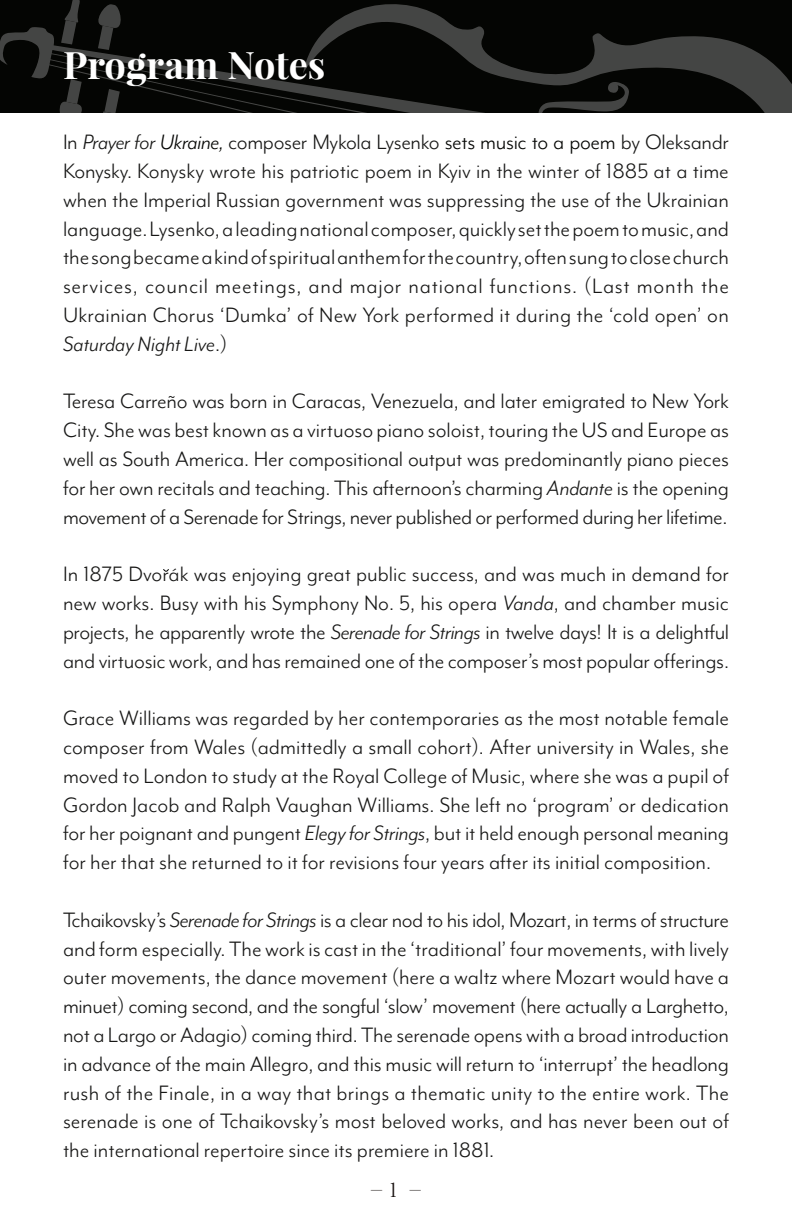
<style>
.page{position:relative;width:792px;height:1224px;background:#fff}
.page>*{position:absolute;margin:0;border:0;box-sizing:border-box;transform-origin:0 0}
.t1{font:700 38px "Playfair Display";color:#fff}
.t2{font:24px/28.8px "Mr Eaves Mod OT";color:#171716;text-align:justify}
.t3{font:22px "Baskerville";color:#1b1513}
.s1{font-style:italic}
.s2{font-style:italic;color:#040503}
.s3{color:#040503}
</style>
<div class="page">
<div style="left:0;top:0;width:792px;height:112px;background:#040503"></div>
<svg style="left:329px;top:4px;width:463px;height:109px"></svg>
<svg style="left:0;top:27px;width:485px;height:86px"></svg>
<svg style="left:52px;top:48px;width:685px;height:65px"></svg>
<svg style="left:51px;top:53px;width:683px;height:60px"></svg>
<svg style="left:56px;top:79px;width:33px;height:34px"></svg>
<svg style="left:102px;top:89px;width:18px;height:24px"></svg>
<svg style="left:61px;top:0;width:20px;height:44px"></svg>
<svg style="left:92px;top:4px;width:33px;height:46px"></svg>
<svg style="left:163px;top:569px;width:6px;height:3px"></svg>
<p class="t1" style="left:63px;top:41px;width:264px">Program Notes</p>
<p class="t2" style="left:63px;top:128px;width:668px">In <span class="s1">Prayer for</span> <span class="s2">Ukraine,</span> composer Mykola Lysenko <span class="s3">sets music to a poem</span> by Oleksandr Konysky. Konysky wrote his patriotic poem in Kyiv in the winter of 1885 at a time when the Imperial Russian government was suppressing the use of the Ukrainian language. Lysenko, a leading national composer, quickly set the poem to music, and the song became a kind of spiritual anthem for the country, often sung to close church services, council meetings, and major national functions. (Last month the Ukrainian Chorus ‘Dumka’ of New York performed it during the ‘cold open’ on <span class="s1">Saturday Night Live</span>.)</p>
<p class="t2" style="left:63px;top:387px;width:668px">Teresa Carreño was born in Caracas, Venezuela, and later emigrated to New York City. She was best known as a virtuoso piano soloist, touring the US and Europe as well as South America. Her compositional output was predominantly piano pieces for her own recitals and teaching. This afternoon’s charming <span class="s1">Andante</span> is the opening movement of a Serenade for Strings, never published or performed during her lifetime.</p>
<p class="t2" style="left:63px;top:560px;width:668px">In 1875 Dvorák was enjoying great public success, and was much in demand for new works. Busy with his Symphony No. 5, his opera <span class="s1">Vanda</span>, and chamber music projects, he apparently wrote the <span class="s1">Serenade for Strings</span> in twelve days! It is a delightful and virtuosic work, and has remained one of the composer’s most popular offerings.</p>
<p class="t2" style="left:63px;top:704px;width:668px">Grace Williams was regarded by her contemporaries as the most notable female composer from Wales (admittedly a small cohort). After university in Wales, she moved to London to study at the Royal College of Music, where she was a pupil of Gordon Jacob and Ralph Vaughan Williams. She left no ‘program’ or dedication for her poignant and pungent <span class="s1">Elegy for Strings</span>, but it held enough personal meaning for her that she returned to it for revisions four years after its initial composition.</p>
<p class="t2" style="left:63px;top:906px;width:668px">Tchaikovsky’s <span class="s1">Serenade for Strings</span> is a clear nod to his idol, Mozart, in terms of structure and form especially. The work is cast in the ‘traditional’ four movements, with lively outer movements, the dance movement (here a waltz where Mozart would have a minuet) coming second, and the songful ‘slow’ movement (here actually a Larghetto, not a Largo or Adagio) coming third. The serenade opens with a broad introduction in advance of the main Allegro, and this music will return to ‘interrupt’ the headlong rush of the Finale, in a way that brings a thematic unity to the entire work. The serenade is one of Tchaikovsky’s most beloved works, and has never been out of the international repertoire since its premiere in 1881.</p>
<p class="t3" style="left:371px;top:1176px;width:51px">– 1 –</p>
</div>
